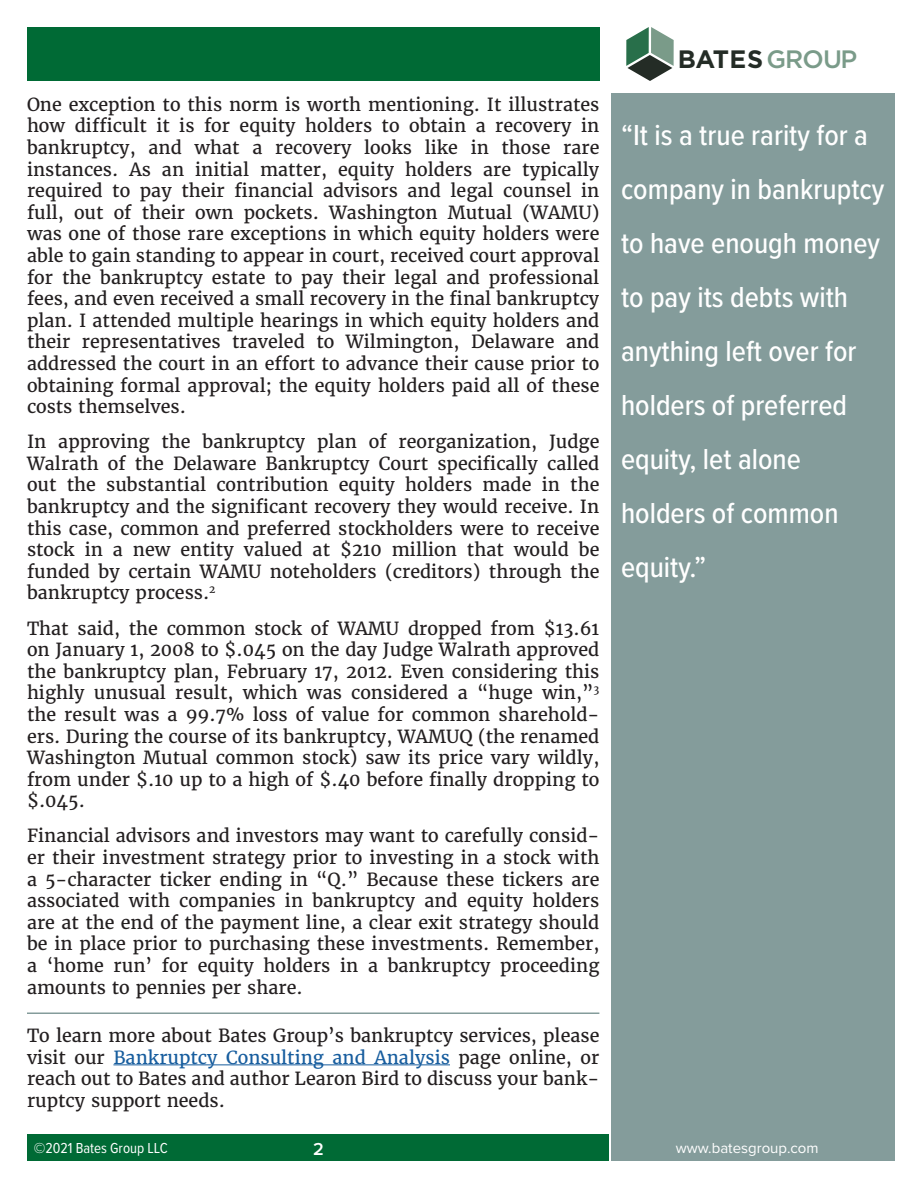
<style>
.page{position:relative;width:918px;height:1188px;background:#fff}
.page>*{position:absolute;margin:0;border:0;box-sizing:border-box;transform-origin:0 0}
.Paragraph_Style_3{font:500 30px/54px "Proxima Nova Cond";color:#fff}
.t1{font:700 25.2px "Gotham";color:#242c26}
.t2{font:18px/21.6px "Merriweather";color:#231f20;text-align:justify}
.t3{font:600 18px "Proxima Nova";color:#fff}
.t4{font:15px "Proxima Nova Cond";color:#fff}
.t5{font:15px "Proxima Nova";color:#fff}
.s1{color:#175d9e}
.s2{font-weight:500;color:#7a9b89}
</style>
<div class="page">
<svg style="left:626px;top:27px;width:48px;height:54px"></svg>
<div style="left:27px;top:27px;width:572px;height:54px;background:#006a35"></div>
<div style="left:611px;top:93px;width:284px;height:1068px;background:#849c9b"></div>
<div style="left:27px;top:1134px;width:581px;height:27px;background:#006a35"></div>
<hr style="left:113px;top:1064px;width:337px;height:1px;background:#175d9e">
<hr style="left:27px;top:1012px;width:572px;height:2px;background:#849c9b">
<p class="t2" style="left:27px;top:94px;width:574px">One exception to this norm is worth mentioning. It illustrates how difficult it is for equity holders to obtain a recovery in bankruptcy, and what a recovery looks like in those rare instances. As an initial matter, equity holders are typically required to pay their financial advisors and legal counsel in full, out of their own pockets. Washington Mutual (WAMU) was one of those rare exceptions in which equity holders were able to gain standing to appear in court, received court approval for the bankruptcy estate to pay their legal and professional fees, and even received a small recovery in the final bankruptcy plan. I attended multiple hearings in which equity holders and their representatives traveled to Wilmington, Delaware and addressed the court in an effort to advance their cause prior to obtaining formal approval; the equity holders paid all of these costs themselves.</p>
<p class="t2" style="left:27px;top:431px;width:574px">In approving the bankruptcy plan of reorganization, Judge Walrath of the Delaware Bankruptcy Court specifically called out the substantial contribution equity holders made in the bankruptcy and the significant recovery they would receive. In this case, common and preferred stockholders were to receive stock in a new entity valued at $210 million that would be funded by certain WAMU noteholders (creditors) through the bankruptcy process.<sup>2</sup></p>
<p class="t2" style="left:27px;top:617px;width:574px">That said, the common stock of WAMU dropped from $13.61 on January 1, 2008 to $.045 on the day Judge Walrath approved the bankruptcy plan, February 17, 2012. Even considering this highly unusual result, which was considered a “huge win,”<sup>3 </sup>the result was a 99.7% loss of value for common sharehold&shy;ers. During the course of its bankruptcy, WAMUQ (the renamed Washington Mutual common stock) saw its price vary wildly, from under $.10 up to a high of $.40 before finally dropping to $.045.</p>
<p class="t2" style="left:27px;top:825px;width:574px">Financial advisors and investors may want to carefully consid&shy;er their investment strategy prior to investing in a stock with a 5-character ticker ending in “Q.” Because these tickers are associated with companies in bankruptcy and equity holders are at the end of the payment line, a clear exit strategy should be in place prior to purchasing these investments. Remember, a ‘home run’ for equity holders in a bankruptcy proceeding amounts to pennies per share.</p>
<p class="t2" style="left:27px;top:1025px;width:574px">To learn more about Bates Group’s bankruptcy services, please visit our <span class="s1">Bankruptcy Consulting and Analysis</span> page online, or reach out to Bates and author Learon Bird to discuss your bank&shy;ruptcy support needs.</p>
<p class="t1" style="left:678px;top:42px;width:181px">BATES <span class="s2">GROUP</span></p>
<p class="Paragraph_Style_3" style="left:621px;top:107px;width:265px">“It is a true rarity for a company in bankruptcy to have enough money to pay its debts with anything left over for holders of preferred equity, let alone holders of common equity.”</p>
<p class="t4" style="left:34px;top:1137px;width:135px">©2021 Bates Group LLC</p>
<p class="t3" style="left:313px;top:1135px;width:12px">2</p>
<p class="t5" style="left:676px;top:1137px;width:144px">www.batesgroup.com</p>
</div>
